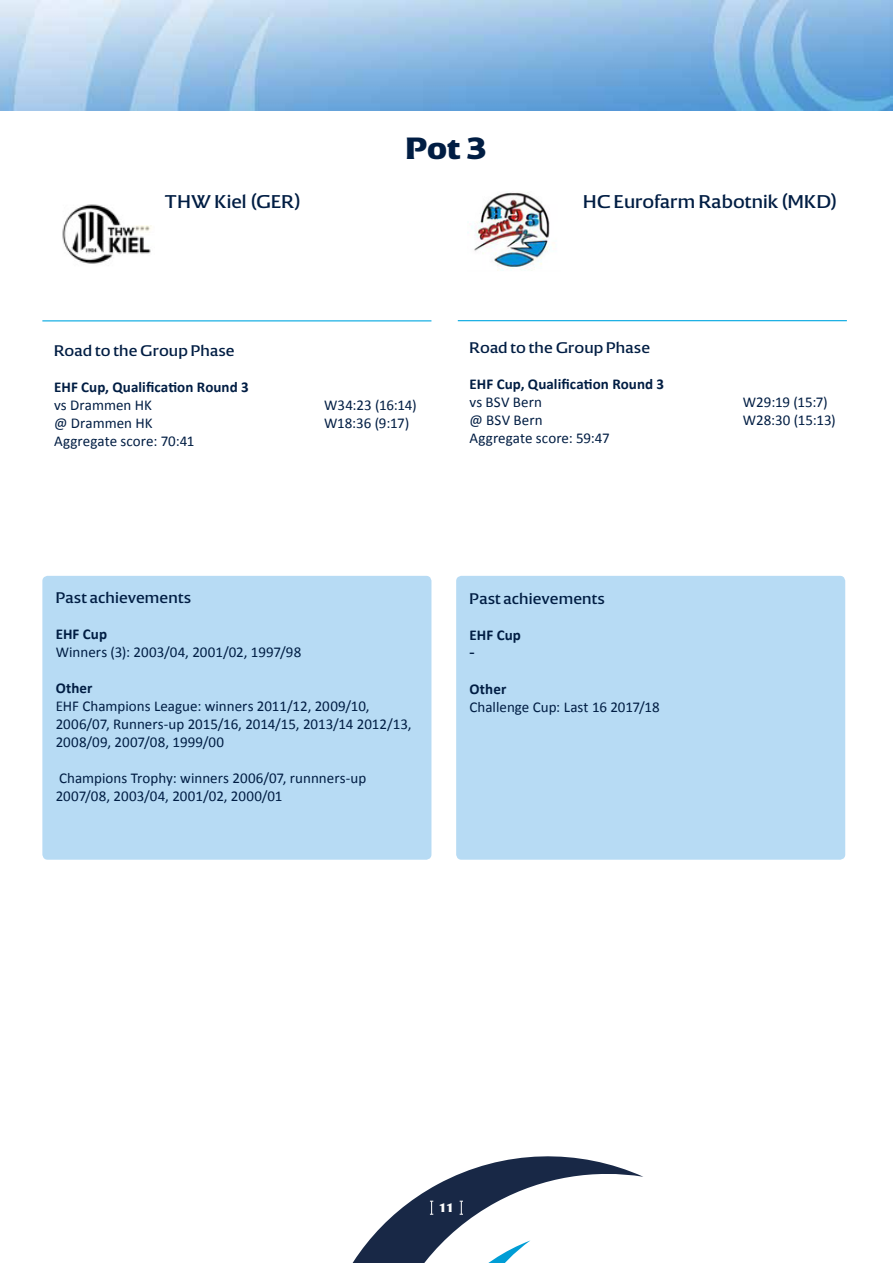
<style>
.page{position:relative;width:893px;height:1263px;background:#fff}
.page>*{position:absolute;margin:0;border:0;box-sizing:border-box;transform-origin:0 0}
.t1{font:800 30px "EHF";color:#001d43}
.t2{font:18px "EHF";letter-spacing:.01em;color:#001d43}
.t3{font:15px/18px "Calibri";color:#001d43}
.t4{font:700 15px "Calibri";letter-spacing:.005em;color:#001d43}
.t5{font:15px "EHF";letter-spacing:.01em;color:#001d43}
.t6{font:800 12px "EHF";color:#fff}
</style>
<div class="page">
<svg style="left:352px;top:1156px;width:291px;height:107px"></svg>
<img style="left:0;top:0;width:893px;height:111px">
<div style="left:456px;top:576px;width:389px;height:284px;background:#b7dbf4;border-radius:5px"></div>
<img style="left:467px;top:192px;width:83px;height:79px">
<hr style="left:458px;top:320px;width:389px;height:1px;background:#00a7e1">
<div style="left:42px;top:576px;width:389px;height:284px;background:#b7dbf4;border-radius:5px"></div>
<hr style="left:42px;top:320px;width:389px;height:1px;background:#00a7e1">
<img style="left:62px;top:204px;width:90px;height:60px">
<p class="t2" style="left:165px;top:191px;width:138px">THW Kiel (GER)</p>
<h1 class="t1" style="left:405px;top:130px;width:83px">Pot 3</h1>
<p class="t2" style="left:583px;top:191px;width:256px">HC Eurofarm Rabotnik (MKD)</p>
<p class="t5" style="left:54px;top:342px;width:182px">Road to the Group Phase</p>
<p class="t4" style="left:54px;top:378px;width:196px">EHF Cup, Qualification Round 3</p>
<p class="t3" style="left:54px;top:396px;width:99px">vs Drammen HK</p>
<p class="t3" style="left:324px;top:396px;width:94px">W34:23 (16:14)</p>
<p class="t3" style="left:54px;top:414px;width:100px">@ Drammen HK</p>
<p class="t3" style="left:324px;top:414px;width:87px">W18:36 (9:17)</p>
<p class="t3" style="left:54px;top:432px;width:142px">Aggregate score: 70:41</p>
<p class="t5" style="left:469px;top:338px;width:182px">Road to the Group Phase</p>
<p class="t4" style="left:469px;top:374px;width:196px">EHF Cup, Qualification Round 3</p>
<p class="t3" style="left:469px;top:393px;width:74px">vs BSV Bern</p>
<p class="t3" style="left:743px;top:393px;width:86px">W29:19 (15:7)</p>
<p class="t3" style="left:469px;top:411px;width:75px">@ BSV Bern</p>
<p class="t3" style="left:743px;top:411px;width:94px">W28:30 (15:13)</p>
<p class="t3" style="left:469px;top:429px;width:142px">Aggregate score: 59:47</p>
<p class="t5" style="left:56px;top:588px;width:137px">Past achievements</p>
<p class="t4" style="left:56px;top:624px;width:53px">EHF Cup</p>
<p class="t3" style="left:56px;top:643px;width:247px">Winners (3): 2003/04, 2001/02, 1997/98</p>
<p class="t4" style="left:56px;top:678px;width:38px">Other</p>
<p class="t3" style="left:56px;top:697px;width:357px">EHF Champions League: winners 2011/12, 2009/10,<br>2006/07, Runners-up 2015/16, 2014/15, 2013/14 2012/13,<br>2008/09, 2007/08, 1999/00</p>
<p class="t3" style="left:56px;top:769px;width:312px">Champions Trophy: winners 2006/07, runnners-up<br>2007/08, 2003/04, 2001/02, 2000/01</p>
<p class="t5" style="left:469px;top:590px;width:137px">Past achievements</p>
<p class="t4" style="left:469px;top:625px;width:53px">EHF Cup</p>
<p class="t5" style="left:469px;top:644px;width:7px">-</p>
<p class="t4" style="left:469px;top:679px;width:38px">Other</p>
<p class="t3" style="left:469px;top:698px;width:192px">Challenge Cup: Last 16 2017/18</p>
<p class="t6" style="left:439px;top:1201px;width:17px">11</p>
</div>
